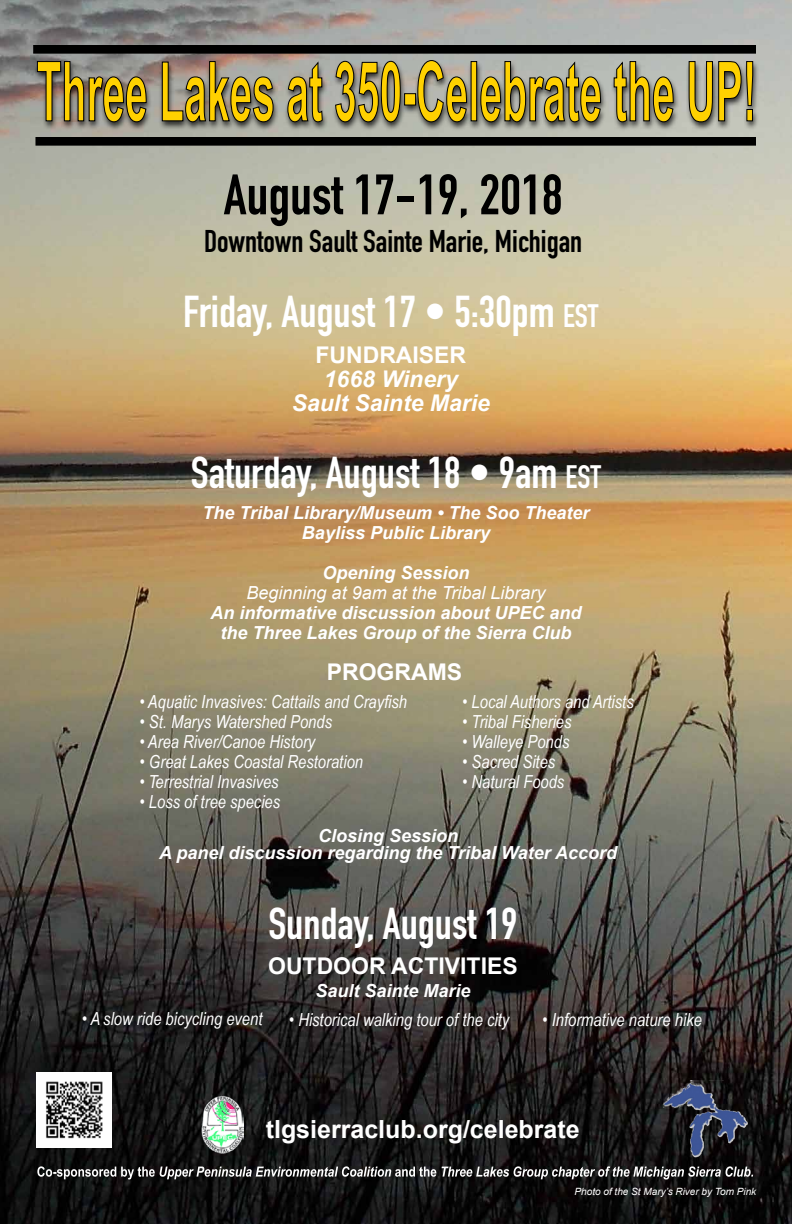
<style>
.page{position:relative;width:792px;height:1224px;background:#fff}
.page>*{position:absolute;margin:0;border:0;box-sizing:border-box;transform-origin:0 0}
.t1{font:700 56px "DIN Condensed";color:#000}
.t2{font:700 44px "DIN Condensed";color:#fff}
.t3{font:700 31px "DIN Condensed";color:#000}
.t4{font:700 25px "Arial";color:#fff}
.t5{font:700 23px "Arial";color:#fff}
.t6{font:italic 700 23px/24px "Arial";color:#fff;text-align:center}
.t7{font:italic 18px "Arial Narrow";color:#fff}
.t8{font:italic 700 18px/20px "Arial";color:#fff;text-align:center}
.t9{font:italic 18px "Arial";color:#fff}
.t10{font:italic 10px "Arial";color:#fff}
.s1{font-size:32px}
</style>
<div class="page">
<img style="left:1px;top:0;width:791px;height:1224px">
<svg style="left:37px;top:1166px;width:716px;height:14px;background:#505050"></svg>
<img style="left:37px;top:1073px;width:74px;height:75px">
<div style="left:36px;top:138px;width:720px;height:7px;background:#000"></div>
<div style="left:35px;top:137px;width:721px;height:9px;border:1px solid #000"></div>
<div style="left:34px;top:46px;width:722px;height:7px;background:#000"></div>
<div style="left:33px;top:45px;width:723px;height:9px;border:1px solid #000"></div>
<div style="left:33px;top:60px;width:727px;height:71px;background:#000;opacity:.75"></div>
<svg style="left:37px;top:61px;width:716px;height:61px;background:#a89851"></svg>
<img style="left:202px;top:1096px;width:42px;height:57px">
<img style="left:660px;top:1081px;width:91px;height:78px">
<h1 class="t1" style="left:224px;top:157px;width:340px">August 17-19, 2018</h1>
<h3 class="t3" style="left:204px;top:220px;width:380px">Downtown Sault Sainte Marie, Michigan</h3>
<h2 class="t2" style="left:183px;top:282px;width:417px">Friday, August 17 • 5:30pm <span class="s1">EST</span></h2>
<p class="t5" style="left:315px;top:340px;width:152px">FUNDRAISER</p>
<p class="t6" style="left:292px;top:368px;width:200px">1668 Winery<br>Sault Sainte Marie</p>
<h2 class="t2" style="left:191px;top:443px;width:412px">Saturday, August 18 • 9am <span class="s1">EST</span></h2>
<p class="t8" style="left:203px;top:504px;width:389px">The Tribal Library/Museum • The Soo Theater<br>Bayliss Public Library</p>
<p class="t8" style="left:323px;top:564px;width:149px">Opening Session</p>
<p class="t9" style="left:247px;top:581px;width:300px">Beginning at 9am at the Tribal Library</p>
<p class="t8" style="left:211px;top:604px;width:373px">An informative discussion about UPEC and the Three Lakes Group of the Sierra Club</p>
<p class="t5" style="left:327px;top:657px;width:137px">PROGRAMS</p>
<p class="t7" style="left:140px;top:689px;width:269px">• Aquatic Invasives: Cattails and Crayfish</p>
<p class="t7" style="left:140px;top:709px;width:194px">• St. Marys Watershed Ponds</p>
<p class="t7" style="left:140px;top:729px;width:177px">• Area River/Canoe History</p>
<p class="t7" style="left:140px;top:749px;width:225px">• Great Lakes Coastal Restoration</p>
<p class="t7" style="left:140px;top:769px;width:141px">• Terrestrial Invasives</p>
<p class="t7" style="left:140px;top:789px;width:142px">• Loss of tree species</p>
<p class="t7" style="left:462px;top:690px;width:173px">• Local Authors and Artists</p>
<p class="t7" style="left:462px;top:710px;width:111px">• Tribal Fisheries</p>
<p class="t7" style="left:462px;top:730px;width:109px">• Walleye Ponds</p>
<p class="t7" style="left:462px;top:750px;width:94px">• Sacred Sites</p>
<p class="t7" style="left:462px;top:770px;width:103px">• Natural Foods</p>
<p class="t8" style="left:159px;top:827px;width:460px;line-height:17px">Closing Session<br>A panel discussion regarding the Tribal Water Accord</p>
<h2 class="t2" style="left:268px;top:894px;width:251px">Sunday, August 19</h2>
<p class="t5" style="left:268px;top:951px;width:251px">OUTDOOR ACTIVITIES</p>
<p class="t8" style="left:315px;top:982px;width:157px">Sault Sainte Marie</p>
<p class="t7" style="left:82px;top:1007px;width:182px">• A slow ride bicycling event</p>
<p class="t7" style="left:289px;top:1007px;width:222px">• Historical walking tour of the city</p>
<p class="t7" style="left:543px;top:1007px;width:161px">• Informative nature hike</p>
<h3 class="t4" style="left:266px;top:1113px;width:315px">tlgsierraclub.org/celebrate</h3>
<p class="t10" style="left:575px;top:1185px;width:183px">Photo of the St Mary’s River by Tom Pink</p>
</div>
